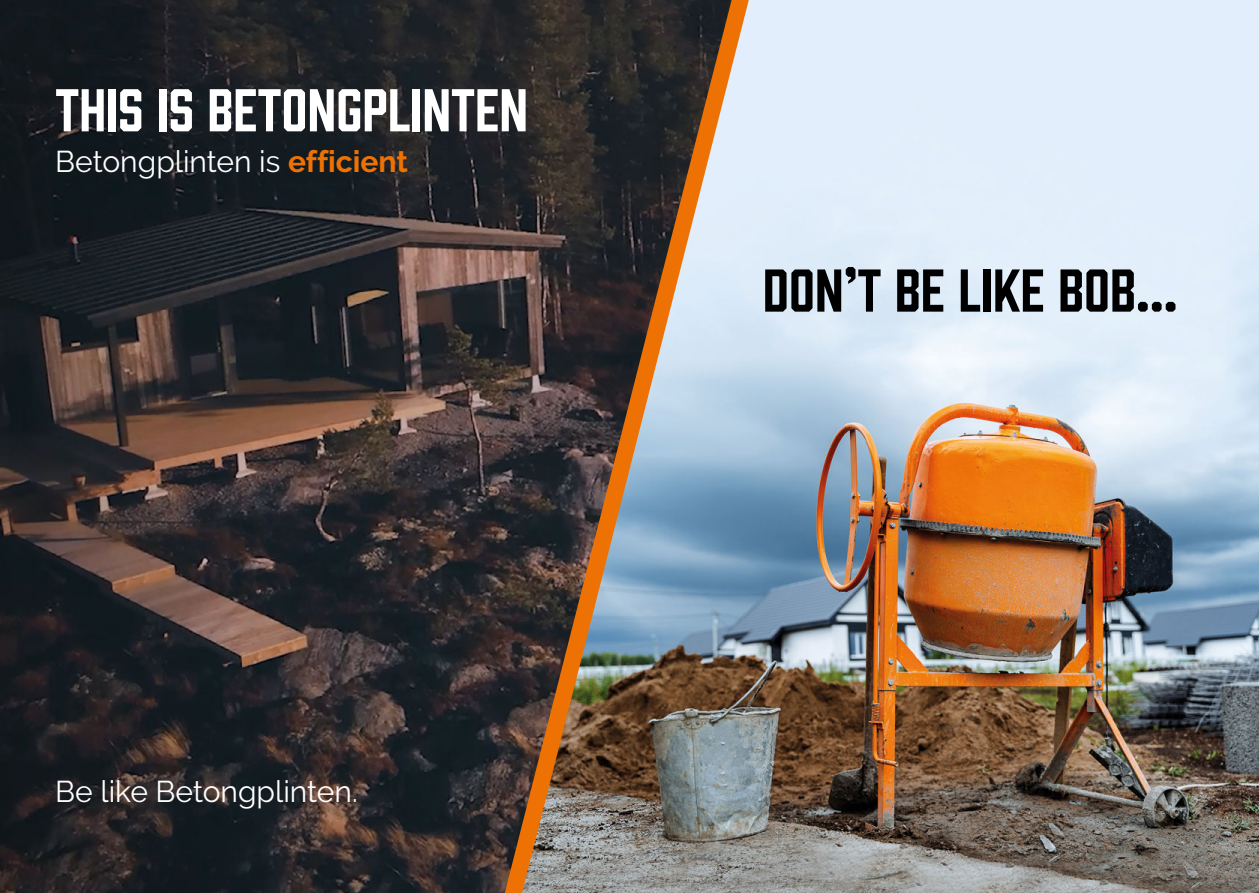
<style>
.page{position:relative;width:1259px;height:893px;background:#fff}
.page>*{position:absolute;margin:0;border:0;box-sizing:border-box;transform-origin:0 0}
.t1{font:55.5px "Prohibition";color:#fff}
.t2{font:55.5px "Prohibition";color:#000}
.t3{font:30px "Raleway";color:#fff}
.s1{font-weight:700;color:#ee7203}
</style>
<div class="page">
<img style="left:0;top:0;width:505px;height:893px">
<img style="left:749px;top:0;width:510px;height:893px">
<img style="left:505px;top:0;width:244px;height:893px">
<h1 class="t1" style="left:55px;top:72px;width:474px">THIS IS BETONGPLINTEN</h1>
<p class="t3" style="left:55px;top:149px;width:354px">Betongplinten is <span class="s1">efficient</span></p>
<p class="t3" style="left:55px;top:780px;width:304px">Be like Betongplinten.</p>
<h1 class="t2" style="left:763px;top:253px;width:416px">DON’T BE LIKE BOB...</h1>
</div>
